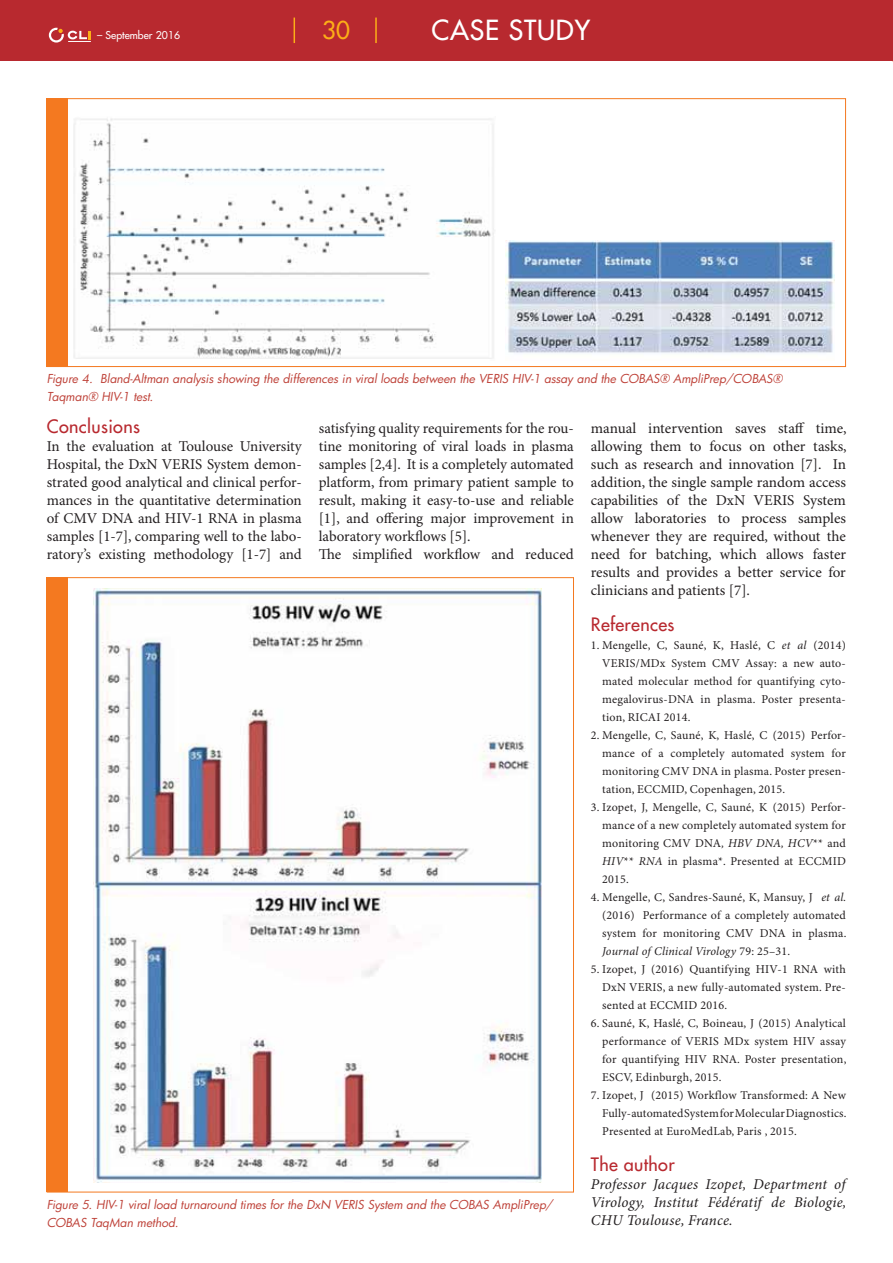
<style>
.page{position:relative;width:893px;height:1263px;background:#fff}
.page>*{position:absolute;margin:0;border:0;box-sizing:border-box;transform-origin:0 0}
.t1{font:27px "Futura";letter-spacing:.03em;color:#fff}
.t2{font:24px "Futura";color:#fcaf17}
.t3{font:18px "Futura";letter-spacing:.02em;color:#b8292f}
.t4{font:15px/18px "Minion Pro";color:#231f20;text-align:justify}
.t5{font:italic 15px/18px "Minion Pro";letter-spacing:.015em;color:#231f20;text-align:justify}
.t6{font:12px/18px "Minion Pro";letter-spacing:.02em;color:#231f20;text-align:justify}
.t7{font:italic 12px/18px "Futura";color:#be4138}
.t8{font:10.5px "Futura";color:#fff}
.s1{font-style:italic}
</style>
<div class="page">
<div style="left:0;top:0;width:893px;height:61px;background:#b8292f"></div>
<svg style="left:49px;top:28px;width:42px;height:15px"></svg>
<svg style="left:294px;top:18px;width:1px;height:25px"></svg>
<hr style="left:375px;top:18px;width:2px;height:25px;background:#fcaf17">
<div style="left:47px;top:98px;width:21px;height:269px;background:#f47920"></div>
<img style="left:506px;top:241px;width:329px;height:112px">
<img style="left:73px;top:118px;width:422px;height:241px">
<img style="left:94px;top:589px;width:448px;height:593px">
<div style="left:47px;top:578px;width:21px;height:614px;background:#f47920"></div>
<p class="t8" style="left:97px;top:30px;width:85px">– September 2016</p>
<h2 class="t2" style="left:322px;top:18px;width:29px">30</h2>
<h1 class="t1" style="left:431px;top:17px;width:160px">CASE STUDY</h1>
<p class="t7" style="left:47px;top:370px;width:737px">Figure 4. Bland-Altman analysis showing the differences in viral loads between the VERIS HIV-1 assay and the COBAS® AmpliPrep/COBAS®<br>Taqman® HIV-1 test.</p>
<h3 class="t3" style="left:47px;top:418px;width:95px">Conclusions</h3>
<p class="t4" style="left:47px;top:439px;width:257px">In the evaluation at Toulouse University Hospital, the DxN VERIS System demon&shy;strated good analytical and clinical perfor&shy;mances in the quantitative determination of CMV DNA and HIV-1 RNA in plasma samples [1-7], comparing well to the labo&shy;ratory’s existing methodology [1-7] and</p>
<p class="t4" style="left:319px;top:421px;width:257px;text-align:left">satisfying quality requirements for the rou&shy;tine monitoring of viral loads in plasma samples [2,4]. It is a completely automated platform, from primary patient sample to result, making it easy-to-use and reliable [1], and offering major improvement in laboratory workflows [5].<br>The simplified workflow and reduced</p>
<p class="t4" style="left:591px;top:421px;width:257px">manual intervention saves staff time, allowing them to focus on other tasks, such as research and innovation [7]. In addition, the single sample random access capabilities of the DxN VERIS System allow laboratories to process samples whenever they are required, without the need for batching, which allows faster results and provides a better service for clinicians and patients [7].</p>
<h3 class="t3" style="left:591px;top:616px;width:85px">References</h3>
<p class="t6" style="left:602px;top:637px;width:245px;text-indent:-11px">1. Mengelle, C, Sauné, K, Haslé, C <span class="s1">et al</span> (2014)<br>VERIS/MDx System CMV Assay: a new auto&shy;mated molecular method for quantifying cyto&shy;megalovirus-DNA in plasma. Poster presenta&shy;tion, RICAI 2014.</p>
<p class="t6" style="left:602px;top:727px;width:245px;text-indent:-11px">2. Mengelle, C, Sauné, K, Haslé, C (2015) Perfor&shy;mance of a completely automated system for monitoring CMV DNA in plasma. Poster presen&shy;tation, ECCMID, Copenhagen, 2015.</p>
<p class="t6" style="left:602px;top:799px;width:245px;text-indent:-11px">3. Izopet, J, Mengelle, C, Sauné, K (2015) Perfor&shy;mance of a new completely automated system for monitoring CMV DNA<span class="s1">, HBV DNA, HCV</span>** and <span class="s1">HIV</span>** <span class="s1">RNA</span> in plasma*. Presented at ECCMID 2015.</p>
<p class="t6" style="left:602px;top:889px;width:246px;text-indent:-11px">4. Mengelle, C, Sandres-Sauné, K, Mansuy, J <span class="s1">et al. </span>(2016) Performance of a completely automated system for monitoring CMV DNA in plasma.<br><span class="s1">Journal of Clinical Virology</span> 79: 25–31.</p>
<p class="t6" style="left:602px;top:961px;width:245px;text-indent:-11px">5. Izopet, J (2016) Quantifying HIV-1 RNA with DxN VERIS, a new fully-automated system. Pre&shy;sented at ECCMID 2016.</p>
<p class="t6" style="left:602px;top:1015px;width:246px;text-indent:-11px">6. Sauné, K, Haslé, C, Boineau, J (2015) Analytical performance of VERIS MDx system HIV assay for quantifying HIV RNA. Poster presentation, ESCV, Edinburgh, 2015.</p>
<p class="t6" style="left:602px;top:1087px;width:246px;text-indent:-11px">7. Izopet, J (2015) Workflow Transformed: A New Fully-automated System for Molecular Diagnostics.<br>Presented at EuroMedLab, Paris , 2015.</p>
<h3 class="t3" style="left:591px;top:1155px;width:85px">The author</h3>
<p class="t5" style="left:591px;top:1176px;width:257px">Professor Jacques Izopet, Department of Virology, Institut Fédératif de Biologie, CHU Toulouse, France.</p>
<p class="t7" style="left:47px;top:1196px;width:507px">Figure 5. HIV-1 viral load turnaround times for the DxN VERIS System and the COBAS AmpliPrep/<br>COBAS TaqMan method.</p>
</div>
